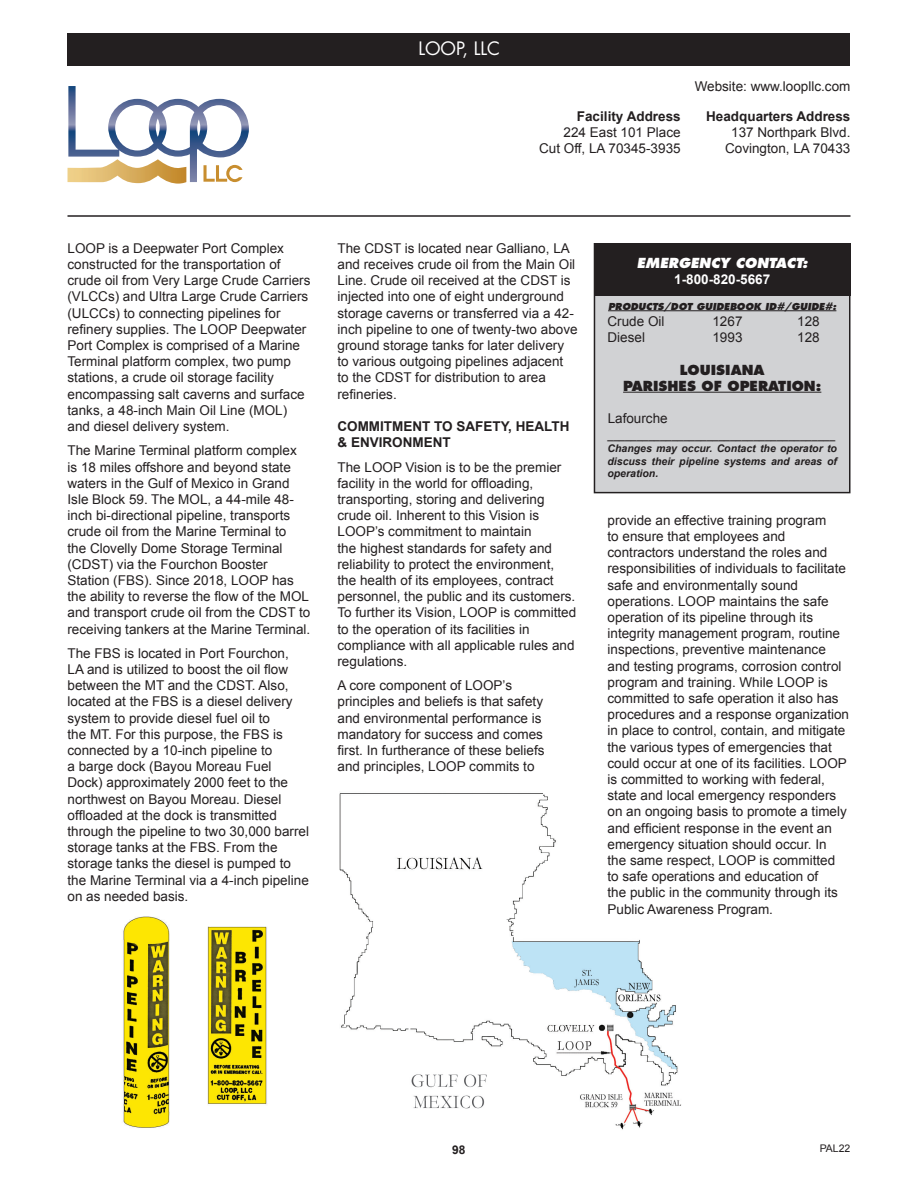
<style>
.page{position:relative;width:918px;height:1188px;background:#fff}
.page>*{position:absolute;margin:0;border:0;box-sizing:border-box;transform-origin:0 0}
.t1{font:18px "Futura";color:#fff}
.t2{font:13.5px/16.2px "Arial";color:#231f20}
.t3{font:700 13.5px/16.2px "Arial";color:#231f20}
.t4{font:800 13.5px "Futura";color:#231f20}
.t5{font:italic 800 13.5px "Futura";color:#fff}
.t6{font:700 13.5px "Arial";color:#fff}
.t7{font:700 12px "Arial";color:#231f20}
.t8{font:italic 700 10.5px/12.6px "Arial";color:#231f20;text-align:justify}
.t9{font:10.5px "Arial";color:#231f20}
.t10{font:italic 800 9.3px "Futura";color:#231f20}
</style>
<div class="page">
<img style="left:339px;top:793px;width:342px;height:337px">
<hr style="left:68px;top:215px;width:782px;height:2px;background:#231f20">
<div style="left:594px;top:244px;width:256px;height:249px;background:#d1d2d4"></div>
<div style="left:594px;top:243px;width:256px;height:250px;border:2px solid #231f20"></div>
<div style="left:594px;top:244px;width:256px;height:52px;background:#231f20"></div>
<hr style="left:608px;top:311px;width:228px;height:1px;background:#231f20">
<hr style="left:623px;top:392px;width:198px;height:1px;background:#231f20">
<div style="left:68px;top:34px;width:782px;height:32px;background:#231f20"></div>
<img style="left:68px;top:86px;width:181px;height:96px">
<svg style="left:203px;top:165px;width:40px;height:17px"></svg>
<svg style="left:68px;top:159px;width:118px;height:25px"></svg>
<img style="left:123px;top:916px;width:144px;height:212px">
<p class="t1" style="left:418px;top:37px;width:83px">LOOP, LLC</p>
<p class="t3" style="left:577px;top:108px;width:105px">Facility Address</p>
<p class="t2" style="left:564px;top:124px;width:119px">224 East 101 Place</p>
<p class="t2" style="left:539px;top:141px;width:143px">Cut Off, LA 70345-3935</p>
<p class="t2" style="left:695px;top:78px;width:157px">Website: www.loopllc.com</p>
<p class="t3" style="left:706px;top:108px;width:146px">Headquarters Address</p>
<p class="t2" style="left:731px;top:124px;width:121px">137 Northpark Blvd.</p>
<p class="t2" style="left:725px;top:141px;width:127px">Covington, LA 70433</p>
<p class="t2" style="left:68px;top:240px;width:244px">LOOP is a Deepwater Port Complex constructed for the transportation of crude oil from Very Large Crude Carriers (VLCCs) and Ultra Large Crude Carriers (ULCCs) to connecting pipelines for refinery supplies. The LOOP Deepwater Port Complex is comprised of a Marine Terminal platform complex, two pump stations, a crude oil storage facility encompassing salt caverns and surface tanks, a 48-inch Main Oil Line (MOL) and diesel delivery system.</p>
<p class="t2" style="left:68px;top:443px;width:244px">The Marine Terminal platform complex<br>is 18 miles offshore and beyond state waters in the Gulf of Mexico in Grand Isle Block 59. The MOL, a 44-mile 48- inch bi-directional pipeline, transports crude oil from the Marine Terminal to<br>the Clovelly Dome Storage Terminal (CDST) via the Fourchon Booster Station (FBS). Since 2018, LOOP has the ability to reverse the flow of the MOL and transport crude oil from the CDST to receiving tankers at the Marine Terminal.</p>
<p class="t2" style="left:68px;top:645px;width:243px">The FBS is located in Port Fourchon,<br>LA and is utilized to boost the oil flow between the MT and the CDST. Also, located at the FBS is a diesel delivery system to provide diesel fuel oil to<br>the MT. For this purpose, the FBS is connected by a 10-inch pipeline to<br>a barge dock (Bayou Moreau Fuel Dock) approximately 2000 feet to the northwest on Bayou Moreau. Diesel offloaded at the dock is transmitted through the pipeline to two 30,000 barrel storage tanks at the FBS. From the storage tanks the diesel is pumped to the Marine Terminal via a 4-inch pipeline on as needed basis.</p>
<p class="t2" style="left:338px;top:240px;width:242px">The CDST is located near Galliano, LA and receives crude oil from the Main Oil Line. Crude oil received at the CDST is injected into one of eight underground storage caverns or transferred via a 42- inch pipeline to one of twenty-two above ground storage tanks for later delivery to various outgoing pipelines adjacent to the CDST for distribution to area refineries.</p>
<p class="t3" style="left:338px;top:419px;width:233px">COMMITMENT TO SAFETY, HEALTH &amp; ENVIRONMENT</p>
<p class="t2" style="left:338px;top:459px;width:240px">The LOOP Vision is to be the premier facility in the world for offloading, transporting, storing and delivering crude oil. Inherent to this Vision is LOOP’s commitment to maintain<br>the highest standards for safety and reliability to protect the environment, the health of its employees, contract personnel, the public and its customers.<br>To further its Vision, LOOP is committed to the operation of its facilities in compliance with all applicable rules and regulations.</p>
<p class="t2" style="left:338px;top:678px;width:209px">A core component of LOOP’s principles and beliefs is that safety and environmental performance is mandatory for success and comes first. In furtherance of these beliefs and principles, LOOP commits to</p>
<p class="t5" style="left:637px;top:254px;width:172px">EMERGENCY CONTACT:</p>
<p class="t6" style="left:674px;top:271px;width:98px">1-800-820-5667</p>
<p class="t10" style="left:608px;top:300px;width:230px">PRODUCTS/DOT GUIDEBOOK ID#/GUIDE#:</p>
<p class="t2" style="left:608px;top:313px;width:59px">Crude Oil</p>
<p class="t2" style="left:712px;top:313px;width:32px">1267</p>
<p class="t2" style="left:797px;top:313px;width:24px">128</p>
<p class="t2" style="left:608px;top:330px;width:39px">Diesel</p>
<p class="t2" style="left:712px;top:330px;width:32px">1993</p>
<p class="t2" style="left:797px;top:330px;width:24px">128</p>
<p class="t4" style="left:680px;top:361px;width:86px">LOUISIANA</p>
<p class="t4" style="left:623px;top:377px;width:200px">PARISHES OF OPERATION:</p>
<p class="t2" style="left:608px;top:410px;width:62px">Lafourche</p>
<p class="t8" style="left:608px;top:430px;width:229px">_______________________________________</p>
<p class="t8" style="left:608px;top:442px;width:231px">Changes may occur. Contact the operator to discuss their pipeline systems and areas of operation.</p>
<p class="t2" style="left:608px;top:512px;width:243px">provide an effective training program<br>to ensure that employees and contractors understand the roles and responsibilities of individuals to facilitate safe and environmentally sound operations. LOOP maintains the safe operation of its pipeline through its integrity management program, routine inspections, preventive maintenance and testing programs, corrosion control program and training. While LOOP is committed to safe operation it also has procedures and a response organization in place to control, contain, and mitigate the various types of emergencies that could occur at one of its facilities. LOOP is committed to working with federal, state and local emergency responders on an ongoing basis to promote a timely and efficient response in the event an emergency situation should occur. In<br>the same respect, LOOP is committed to safe operations and education of<br>the public in the community through its Public Awareness Program.</p>
<p class="t7" style="left:452px;top:1141px;width:15px">98</p>
<p class="t9" style="left:820px;top:1142px;width:32px">PAL22</p>
</div>
